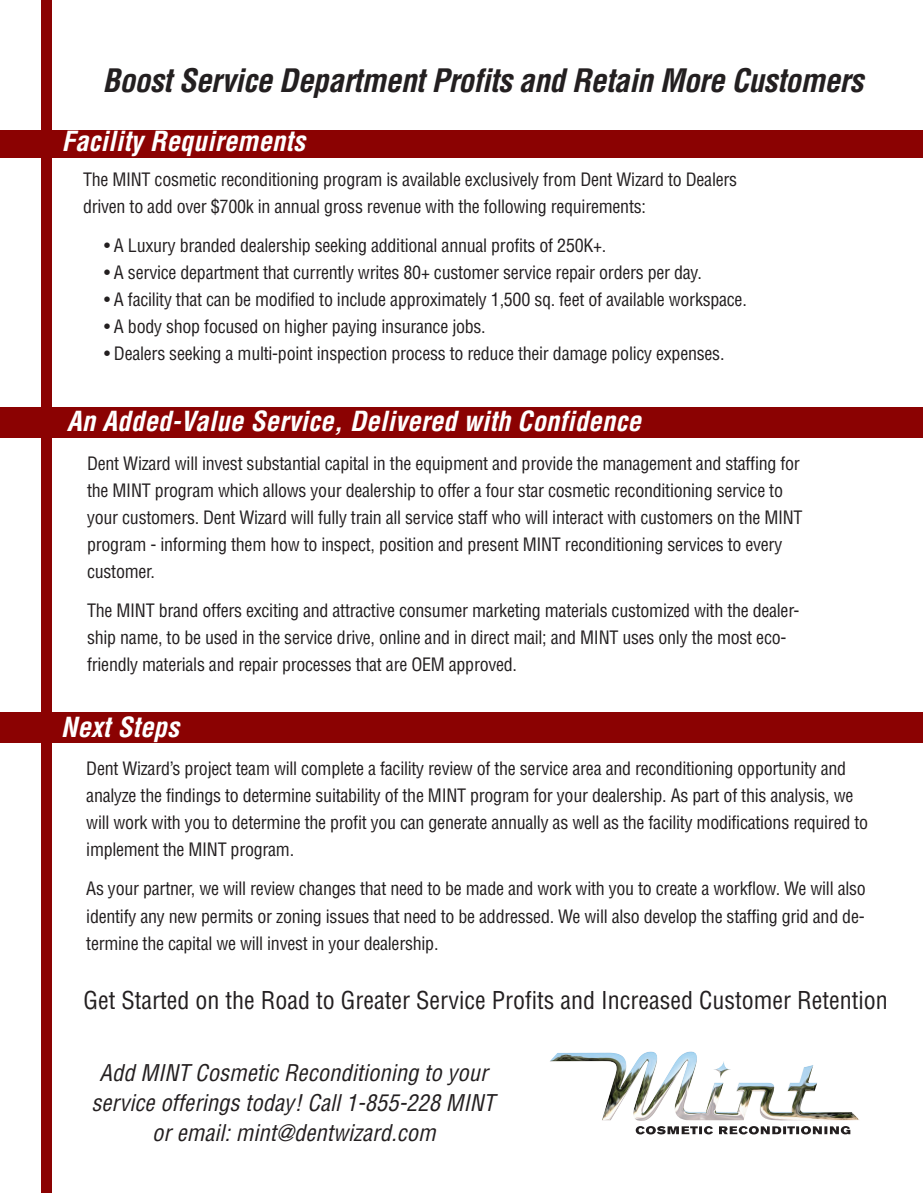
<style>
.page{position:relative;width:923px;height:1193px;background:#fff}
.page>*{position:absolute;margin:0;border:0;box-sizing:border-box;transform-origin:0 0}
.t1{font:italic 700 condensed 31.5px "Helvetica";color:#231f20}
.t2{font:italic 700 condensed 27px "Helvetica";color:#fff}
.t3{font:condensed 24px "Helvetica";color:#231f20}
.t4{font:italic condensed 22.5px/30px "Helvetica";color:#231f20;text-align:center}
.t5{font:condensed 18px/27px "Helvetica";letter-spacing:-.015em;color:#231f20}
</style>
<div class="page">
<div style="left:0;top:712px;width:922px;height:30px;background:#8b0202"></div>
<div style="left:0;top:130px;width:922px;height:27px;background:#8b0202"></div>
<div style="left:0;top:407px;width:922px;height:30px;background:#8b0202"></div>
<div style="left:41px;top:0;width:10px;height:1192px;background:#8b0202"></div>
<img style="left:550px;top:1051px;width:309px;height:69px">
<img style="left:713px;top:1060px;width:17px;height:18px">
<svg style="left:635px;top:1126px;width:215px;height:8px"></svg>
<h1 class="t1" style="left:102px;top:68px;width:768px">BoostService DepartmentProfits and Retain More Customers</h1>
<h2 class="t2" style="left:61px;top:131px;width:250px">Facility Requirements</h2>
<p class="t5" style="left:83px;top:168px;width:655px">The MINT cosmetic reconditioning program is available exclusively from Dent Wizard to Dealers driven to add over $700k in annual gross revenue with the following requirements:</p>
<p class="t5" style="left:104px;top:234px;width:504px">• A Luxury branded dealership seeking additional annual profits of 250K+.</p>
<p class="t5" style="left:104px;top:261px;width:599px">• A service department that currently writes 80+ customer service repair orders per day.</p>
<p class="t5" style="left:104px;top:288px;width:644px">• A facility that can be modified to include approximately 1,500 sq. feet of available workspace.</p>
<p class="t5" style="left:104px;top:315px;width:383px">• A body shop focused on higher paying insurance jobs.</p>
<p class="t5" style="left:104px;top:342px;width:622px">• Dealers seeking a multi-point inspection process to reduce their damage policy expenses.</p>
<h2 class="t2" style="left:67px;top:410px;width:581px">An Added-Value Service,Delivered with Confidence</h2>
<p class="t5" style="left:87px;top:451px;width:716px">Dent Wizard will invest substantial capital in the equipment and provide the management and staffing for the MINT program which allows your dealership to offer a four star cosmetic reconditioning service to your customers. Dent Wizard will fully train all service staff who will interact with customers on the MINT program - informing them how to inspect, position and present MINT reconditioning services to every customer.</p>
<p class="t5" style="left:87px;top:598px;width:713px">The MINT brand offers exciting and attractive consumer marketing materials customized with the dealer&shy;ship name, to be used in the service drive, online and in direct mail; and MINT uses only the most eco&shy;friendly materials and repair processes that are OEM approved.</p>
<h2 class="t2" style="left:61px;top:716px;width:125px">NextSteps</h2>
<p class="t5" style="left:86px;top:756px;width:783px">Dent Wizard’s project team will complete a facility review of the service area and reconditioning opportunity and analyze the findings to determine suitability of the MINT program for your dealership. As part of this analysis, we will work with you to determine the profit you can generate annually as well as the facility modifications required to implement the MINT program.</p>
<p class="t5" style="left:86px;top:876px;width:781px;text-align:justify">As your partner, we will review changes that need to be made and work with you to create a workflow. We will also identify any new permits or zoning issues that need to be addressed. We will also develop the staffing grid and de&shy;termine the capital we will invest in your dealership.</p>
<h3 class="t3" style="left:84px;top:990px;width:805px">Get Started on the Road to Greater Service Profits and Increased Customer Retention</h3>
<p class="t4" style="left:91px;top:1059px;width:409px">Add MINT Cosmetic Reconditioning to your service offerings today !Call1-855-228 MINT oremail:mint@dentwizard.com</p>
</div>
